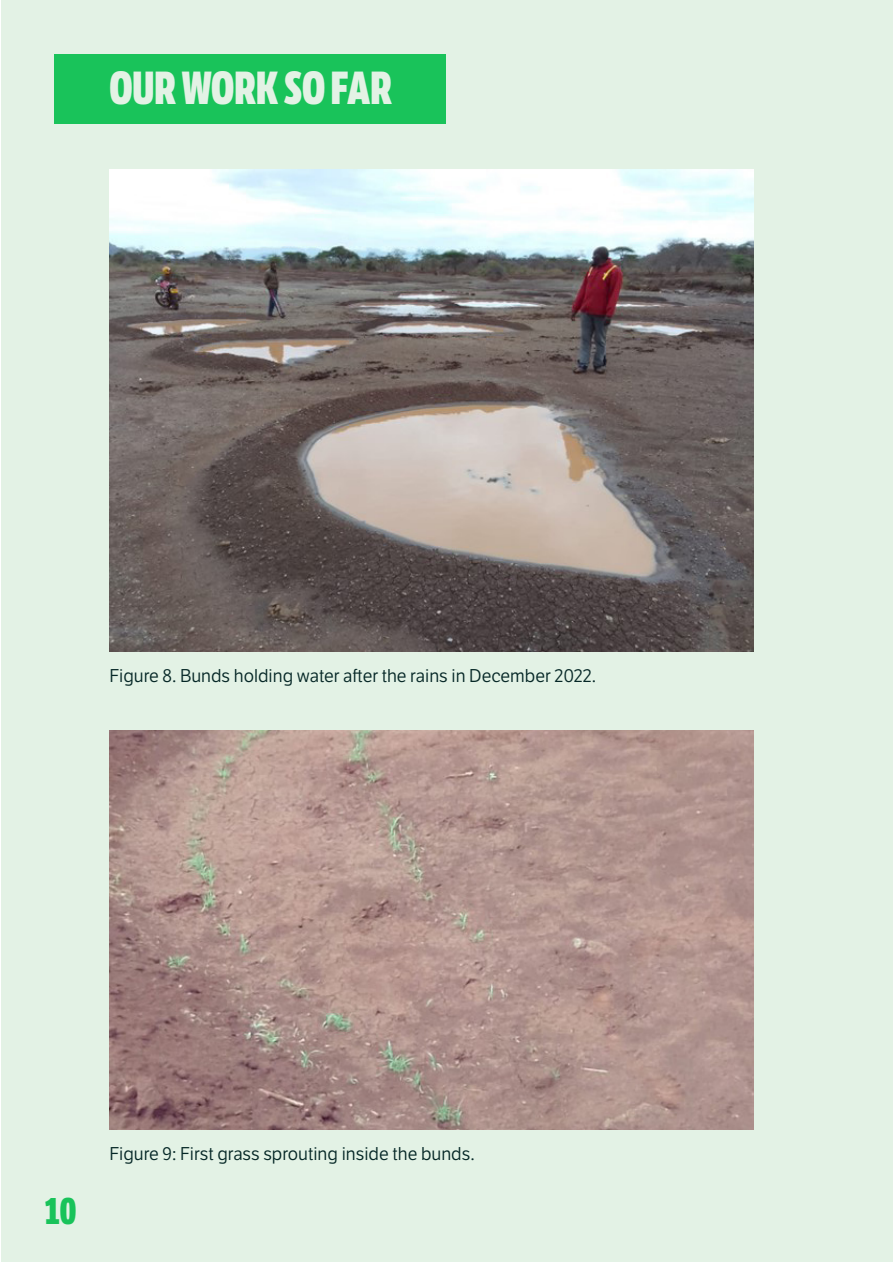
<style>
.page{position:relative;width:893px;height:1263px;background:#fff}
.page>*{position:absolute;margin:0;border:0;box-sizing:border-box;transform-origin:0 0}
.t1{font:800 45px "LFT Etica Compressed";color:#e3f2e5}
.t2{font:800 37.5px "LFT Etica Compressed";color:#19c35a}
.Paragraph_Style_1{font:18px "LFT Etica";color:#052726}
</style>
<div class="page">
<div style="left:1px;top:1px;width:891px;height:1261px;background:#e3f2e5"></div>
<div style="left:54px;top:54px;width:391px;height:69px;background:#19c35a"></div>
<img style="left:109px;top:169px;width:645px;height:483px">
<img style="left:109px;top:730px;width:645px;height:399px">
<p class="t1" style="left:109px;top:61px;width:284px">OUR WORK SO FAR</p>
<p class="Paragraph_Style_1" style="left:109px;top:665px;width:488px">Figure 8. Bunds holding water after the rains in December 2022.</p>
<h2 class="t2" style="left:45px;top:1188px;width:34px">10</h2>
<p class="Paragraph_Style_1" style="left:109px;top:1143px;width:367px">Figure 9: First grass sprouting inside the bunds.</p>
</div>
